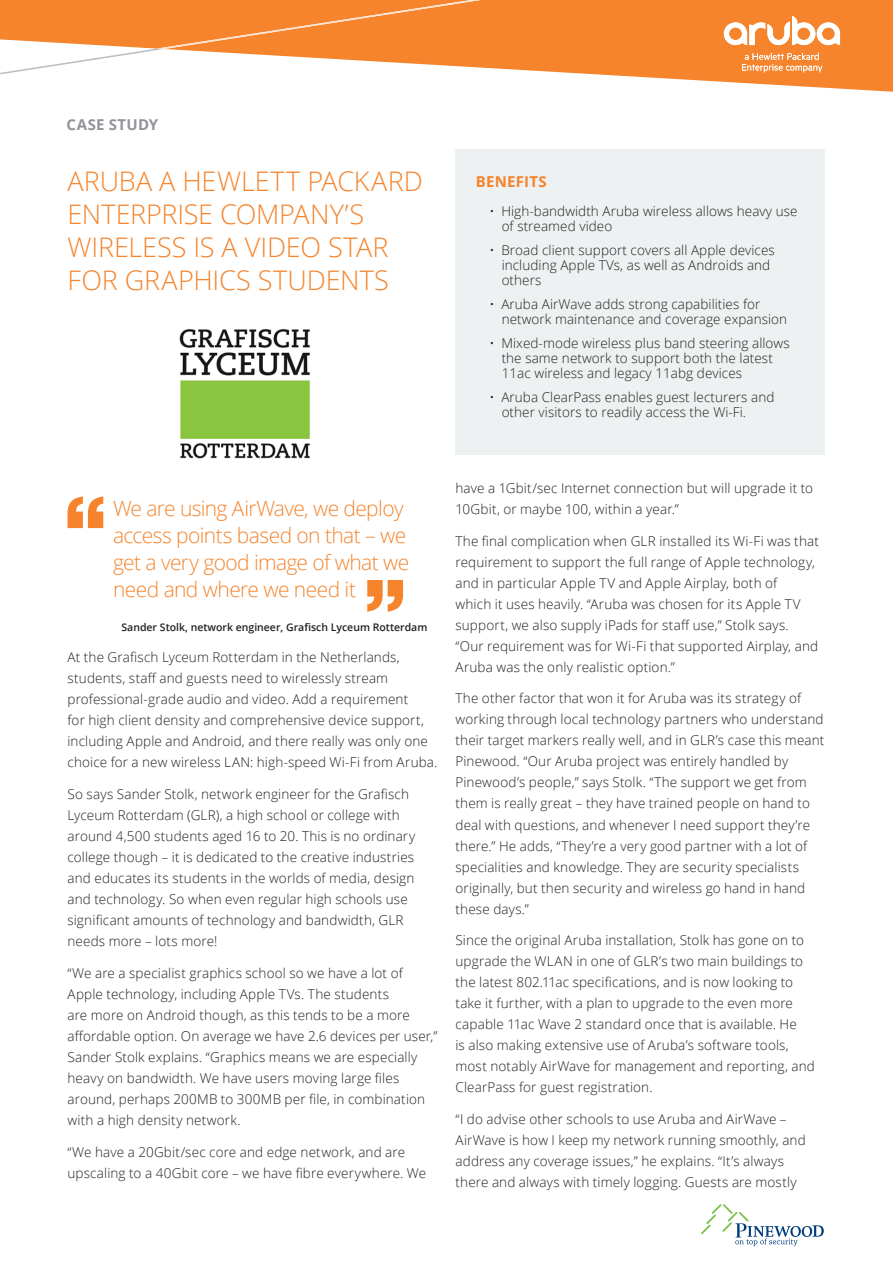
<style>
.page{position:relative;width:893px;height:1263px;background:#fff}
.page>*{position:absolute;margin:0;border:0;box-sizing:border-box;transform-origin:0 0}
.t1{font:300 27px/33px "Open Sans";letter-spacing:-.005em;color:#f5842c}
.t2{font:300 21px/27px "Open Sans";letter-spacing:-.03em;color:#f5842c}
.t3{font:700 15px "Open Sans";letter-spacing:.02em;color:#919399}
.t4{font:700 15px "Open Sans";letter-spacing:.02em;color:#f5842c}
.t5{font:300 13.5px/21px "Open Sans";letter-spacing:.01em;color:#231f20}
.t6{font:600 10.5px "Open Sans";color:#231f20}
</style>
<div class="page">
<svg style="left:481px;top:0;width:412px;height:92px;fill:#f5842c"></svg>
<svg style="left:724px;top:16px;width:116px;height:56px"></svg>
<svg style="left:0;top:0;width:481px;height:74px"></svg>
<div style="left:455px;top:149px;width:370px;height:305px;background:#eef1f2"></div>
<svg style="left:67px;top:496px;width:36px;height:32px"></svg>
<svg style="left:367px;top:580px;width:36px;height:32px"></svg>
<img style="left:179px;top:328px;width:131px;height:131px">
<svg style="left:701px;top:1204px;width:123px;height:42px"></svg>
<p class="t3" style="left:67px;top:114px;width:93px">CASE STUDY</p>
<h1 class="t1" style="left:67px;top:164px;width:357px">ARUBA A HEWLETT PACKARD<br>ENTERPRISE COMPANY’S<br>WIRELESS IS A VIDEO STAR<br>FOR GRAPHICS STUDENTS</h1>
<p class="t4" style="left:476px;top:171px;width:73px">BENEFITS</p>
<p class="t5" style="left:502px;top:203px;width:297px;line-height:15px;text-indent:-12px">• High-bandwidth Aruba wireless allows heavy use of streamed video</p>
<p class="t5" style="left:502px;top:242px;width:275px;line-height:15px;text-indent:-12px">• Broad client support covers all Apple devices including Apple TVs, as well as Androids and others</p>
<p class="t5" style="left:502px;top:296px;width:287px;line-height:15px;text-indent:-12px">• Aruba AirWave adds strong capabilities for network maintenance and coverage expansion</p>
<p class="t5" style="left:502px;top:335px;width:289px;line-height:15px;text-indent:-12px">• Mixed-mode wireless plus band steering allows the same network to support both the latest<br>11ac wireless and legacy 11abg devices</p>
<p class="t5" style="left:502px;top:389px;width:274px;line-height:15px;text-indent:-12px">• Aruba ClearPass enables guest lecturers and other visitors to readily access the Wi-Fi.</p>
<h2 class="t2" style="left:113px;top:494px;width:298px">We are using AirWave, we deploy access points based on that – we get a very good image of what we need and where we need it</h2>
<p class="t6" style="left:121px;top:619px;width:307px">Sander Stolk, network engineer, Grafisch Lyceum Rotterdam</p>
<p class="t5" style="left:67px;top:647px;width:371px">At the Grafisch Lyceum Rotterdam in the Netherlands, students, staff and guests need to wirelessly stream professional-grade audio and video. Add a requirement<br>for high client density and comprehensive device support, including Apple and Android, and there really was only one choice for a new wireless LAN: high-speed Wi-Fi from Aruba.</p>
<p class="t5" style="left:67px;top:783px;width:349px">So says Sander Stolk, network engineer for the Grafisch Lyceum Rotterdam (GLR), a high school or college with around 4,500 students aged 16 to 20. This is no ordinary college though – it is dedicated to the creative industries and educates its students in the worlds of media, design and technology. So when even regular high schools use significant amounts of technology and bandwidth, GLR needs more – lots more!</p>
<p class="t5" style="left:67px;top:962px;width:371px">“We are a specialist graphics school so we have a lot of Apple technology, including Apple TVs. The students<br>are more on Android though, as this tends to be a more affordable option. On average we have 2.6 devices per user,” Sander Stolk explains. “Graphics means we are especially heavy on bandwidth. We have users moving large files around, perhaps 200MB to 300MB per file, in combination with a high density network.</p>
<p class="t5" style="left:67px;top:1141px;width:360px">“We have a 20Gbit/sec core and edge network, and are upscaling to a 40Gbit core – we have fibre everywhere. We</p>
<p class="t5" style="left:455px;top:477px;width:359px">have a 1Gbit/sec Internet connection but will upgrade it to<br>10Gbit, or maybe 100, within a year.”</p>
<p class="t5" style="left:455px;top:530px;width:365px">The final complication when GLR installed its Wi-Fi was that requirement to support the full range of Apple technology, and in particular Apple TV and Apple Airplay, both of<br>which it uses heavily. “Aruba was chosen for its Apple TV support, we also supply iPads for staff use,” Stolk says. “Our requirement was for Wi-Fi that supported Airplay, and Aruba was the only realistic option.”</p>
<p class="t5" style="left:455px;top:688px;width:370px">The other factor that won it for Aruba was its strategy of working through local technology partners who understand their target markers really well, and in GLR’s case this meant Pinewood. “Our Aruba project was entirely handled by Pinewood’s people,” says Stolk. “The support we get from them is really great – they have trained people on hand to deal with questions, and whenever I need support they’re there.” He adds, “They’re a very good partner with a lot of specialities and knowledge. They are security specialists originally, but then security and wireless go hand in hand these days.”</p>
<p class="t5" style="left:455px;top:929px;width:361px">Since the original Aruba installation, Stolk has gone on to upgrade the WLAN in one of GLR’s two main buildings to the latest 802.11ac specifications, and is now looking to take it further, with a plan to upgrade to the even more capable 11ac Wave 2 standard once that is available. He<br>is also making extensive use of Aruba’s software tools, most notably AirWave for management and reporting, and ClearPass for guest registration.</p>
<p class="t5" style="left:455px;top:1108px;width:352px">“I do advise other schools to use Aruba and AirWave – AirWave is how I keep my network running smoothly, and address any coverage issues,” he explains. “It’s always there and always with timely logging. Guests are mostly</p>
</div>
